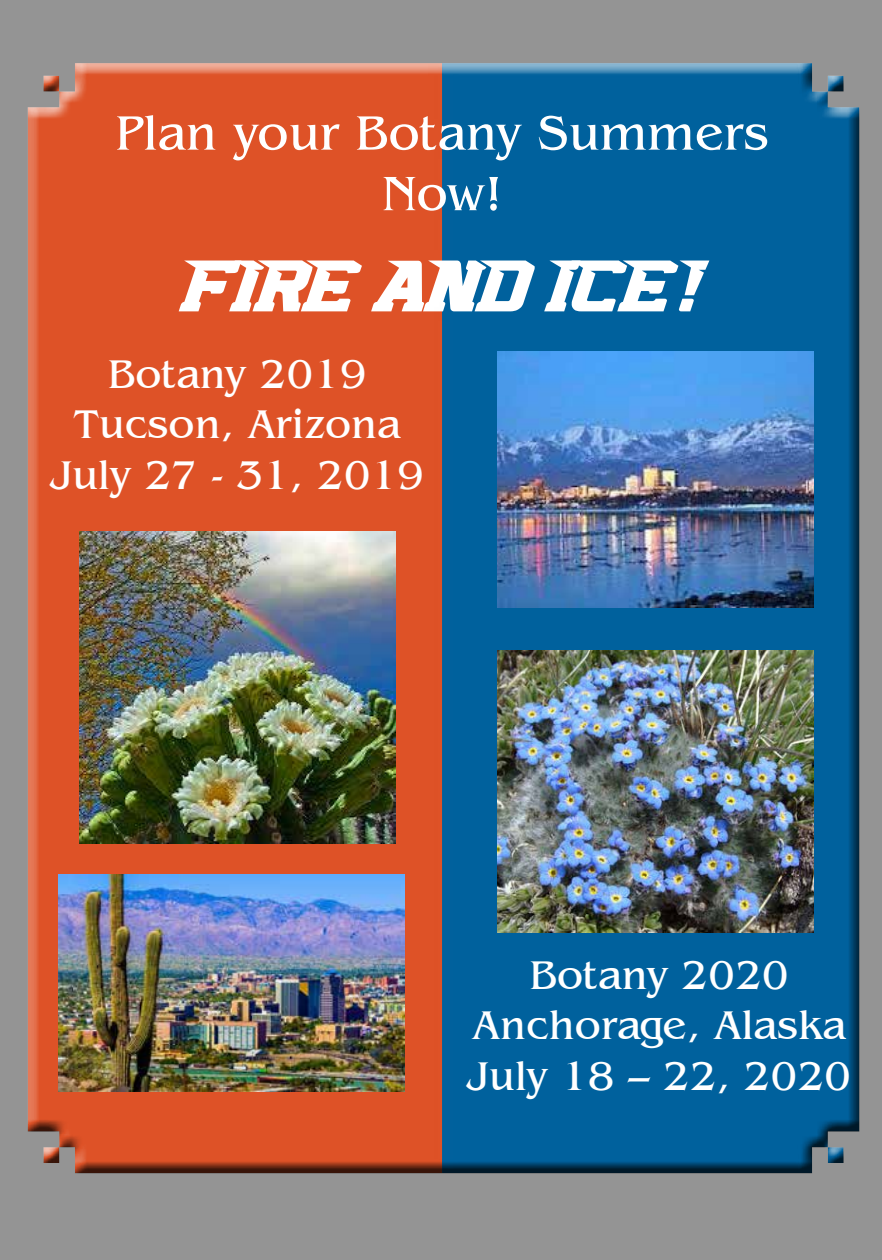
<style>
.page{position:relative;width:882px;height:1260px;background:#949494}
.page>*{position:absolute;margin:0;border:0;box-sizing:border-box;transform-origin:0 0}
.t1{font:italic 100.98px "Top Speed";color:#fff}
.t2{font:50.4px/60.6px "Benguiat";color:#fff;text-align:center}
.t3{font:42px/50.4px "Benguiat";color:#fff;text-align:center}
</style>
<div class="page">
<div style="left:27px;top:60px;width:833px;height:1119px;background:#000;opacity:.75"></div>
<p class="t2" style="left:115px;top:103px;width:655px">Plan your Botany Summers<br>Now!</p>
<h1 class="t1" style="left:181px;top:248px;width:523px">Fire and Ice!</h1>
<p class="t3" style="left:50px;top:349px;width:376px">Botany 2019<br>Tucson, Arizona<br>July 27 - 31, 2019</p>
<p class="t3" style="left:467px;top:950px;width:386px">Botany 2020<br>Anchorage, Alaska<br>July 18 – 22, 2020</p>
</div>
